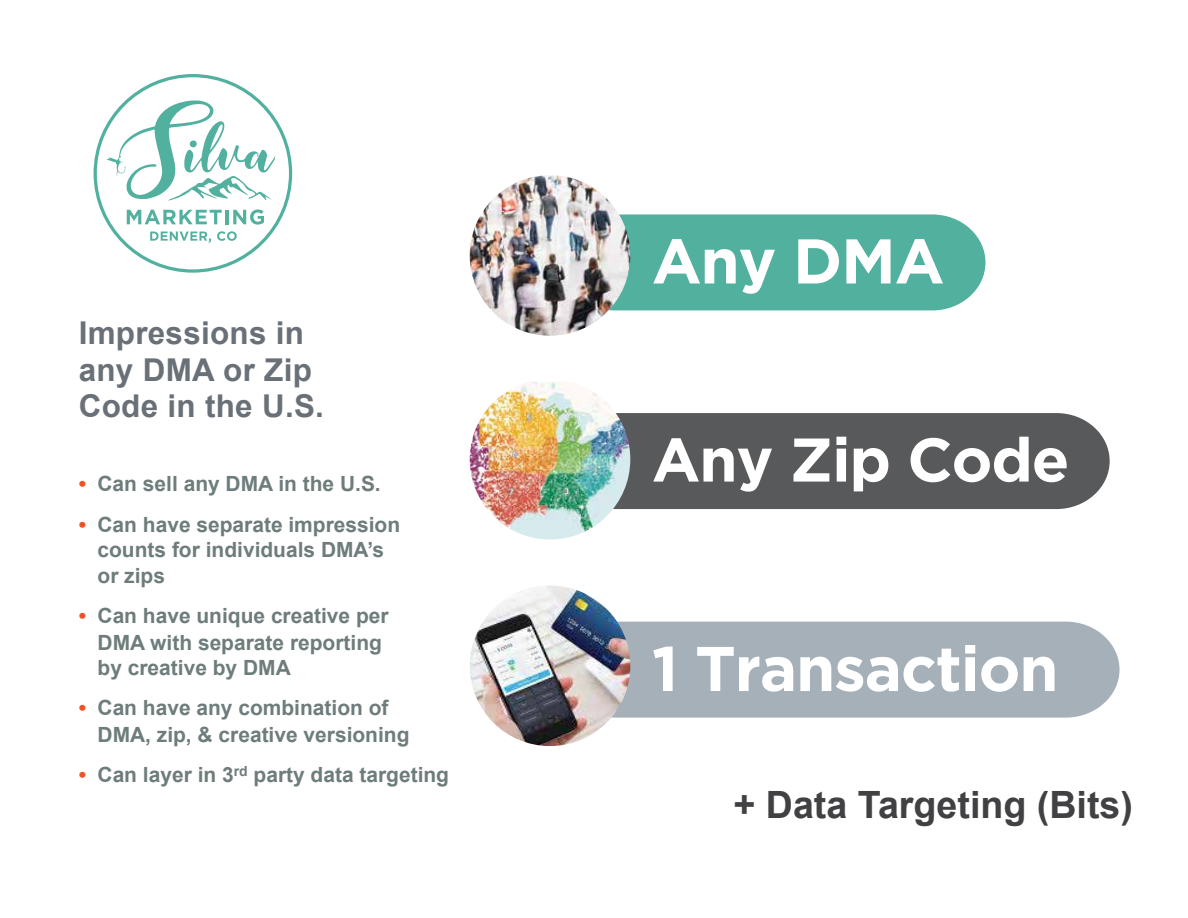
<style>
.page{position:relative;width:1188px;height:918px;background:#fff}
.page>*{position:absolute;margin:0;border:0;box-sizing:border-box;transform-origin:0 0}
.t1{font:700 63px "Gotham";letter-spacing:-.02em;color:#fff}
.t2{font:700 61.5px "Gotham";letter-spacing:-.02em;color:#fff}
.t3{font:700 37.65px "Arial";color:#414042}
.t4{font:700 31.5px/36.3px "Arial";letter-spacing:.01em;color:#697077}
.t5{font:700 21px/25.8px "Arial";color:#6e7c7c}
.s1{color:#f05123}
</style>
<div class="page">
<div style="left:609px;top:214px;width:376px;height:96px;background:#52b09f"></div>
<div style="left:630px;top:413px;width:480px;height:96px;background:#58595b"></div>
<div style="left:611px;top:622px;width:509px;height:96px;background:#a6b0b9"></div>
<img style="left:470px;top:175px;width:160px;height:161px;border-radius:80px">
<img style="left:470px;top:382px;width:160px;height:158px">
<img style="left:470px;top:586px;width:160px;height:160px;border-radius:80px">
<svg style="left:94px;top:74px;width:198px;height:199px"></svg>
<h3 class="t4" style="left:79px;top:316px;width:247px">Impressions in any DMA or Zip<br>Code in the U.S.</h3>
<p class="t5" style="left:79px;top:471px;width:304px"><span class="s1">•</span> Can sell any DMA in the U.S.</p>
<p class="t5" style="left:98px;top:512px;width:304px;text-indent:-19px"><span class="s1">•</span> Can have separate impression counts for individuals DMA’s or zips</p>
<p class="t5" style="left:98px;top:603px;width:293px;line-height:26.2px;text-indent:-19px"><span class="s1">•</span> Can have unique creative per<br>DMA with separate reporting by creative by DMA</p>
<p class="t5" style="left:98px;top:695px;width:314px;line-height:26.5px;text-indent:-19px"><span class="s1">•</span> Can have any combination of<br>DMA, zip, &amp; creative versioning</p>
<p class="t5" style="left:79px;top:762px;width:372px"><span class="s1">•</span> Can layer in 3<sup>rd</sup> party data targeting</p>
<h1 class="t1" style="left:652px;top:225px;width:294px">Any DMA</h1>
<h2 class="t2" style="left:652px;top:424px;width:419px">Any Zip Code</h2>
<h1 class="t1" style="left:652px;top:632px;width:408px">1 Transaction</h1>
<h3 class="t3" style="left:733px;top:780px;width:401px">+ Data Targeting (Bits)</h3>
</div>
